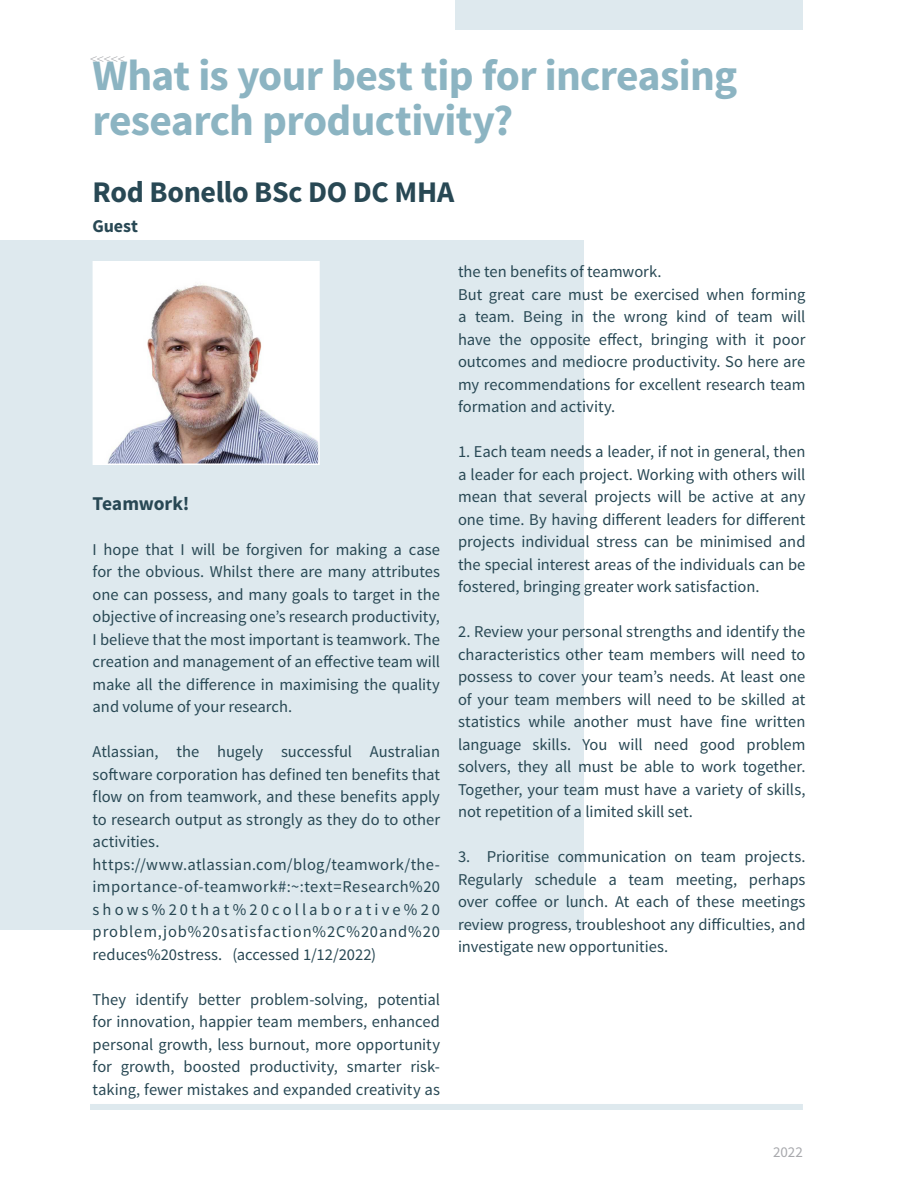
<style>
.page{position:relative;width:918px;height:1188px;background:#fff}
.page>*{position:absolute;margin:0;border:0;box-sizing:border-box;transform-origin:0 0}
.Headline_29_34_Left{font:700 43.5px/45px "Source Sans Pro";letter-spacing:-.015em;color:#8cb4c2}
.Headline_16_20_Left{font:700 30px "Source Sans Pro";letter-spacing:-.01em;color:#284854}
.Copy_Text_10_14_Left{font:700 19.5px "Source Sans Pro";letter-spacing:-.01em;color:#284854}
.Headline_16_20_Left-2{font:700 18px "Source Sans Pro";letter-spacing:-.005em;color:#284854}
.Copy_Text_10_14_Left-2{font:16.5px/22.5px "Source Sans Pro";color:#284854;text-align:justify}
.t1{font:300 15px "Source Sans Pro";color:#a8a9ad}
.t2{font:15px "Source Sans Pro";color:#a8a9ad}
</style>
<div class="page">
<div style="left:455px;top:0;width:348px;height:30px;background:#dee9ee"></div>
<div style="left:90px;top:1104px;width:713px;height:6px;background:#dee9ee"></div>
<div style="left:0;top:240px;width:584px;height:690px;background:#dee9ee"></div>
<img style="left:96px;top:264px;width:221px;height:198px">
<div style="left:93px;top:261px;width:227px;height:204px;border:2px solid #fff"></div>
<p class="t1" style="left:90px;top:50px;width:37px">&lt;&lt;&lt;&lt;&lt;</p>
<p class="Headline_29_34_Left" style="left:93px;top:55px;width:646px">What is your best tip for increasing research productivity?</p>
<p class="Headline_16_20_Left" style="left:93px;top:173px;width:363px">Rod Bonello BSc DO DC MHA</p>
<p class="Headline_16_20_Left-2" style="left:93px;top:215px;width:47px">Guest</p>
<p class="Copy_Text_10_14_Left" style="left:93px;top:491px;width:98px">Teamwork!</p>
<p class="Copy_Text_10_14_Left-2" style="left:93px;top:539px;width:349px">I hope that I will be forgiven for making a case for the obvious. Whilst there are many attributes one can possess, and many goals to target in the objective of increasing one’s research productivity, I believe that the most important is teamwork. The creation and management of an effective team will make all the difference in maximising the quality and volume of your research.</p>
<p class="Copy_Text_10_14_Left-2" style="left:93px;top:741px;width:349px">Atlassian, the hugely successful Australian software corporation has defined ten benefits that flow on from teamwork, and these benefits apply to research output as strongly as they do to other activities.</p>
<p class="Copy_Text_10_14_Left-2" style="left:93px;top:854px;width:349px">https://www.atlassian.com/blog/teamwork/the&shy;importance-of-teamwork#:~:text=Research%20 shows%20that%20collaborative%20 problem,job%20satisfaction%2C%20and%20 reduces%20stress. (accessed 1/12/2022)</p>
<p class="Copy_Text_10_14_Left-2" style="left:93px;top:989px;width:349px">They identify better problem-solving, potential for innovation, happier team members, enhanced personal growth, less burnout, more opportunity for growth, boosted productivity, smarter risk&shy;taking, fewer mistakes and expanded creativity as</p>
<p class="Copy_Text_10_14_Left-2" style="left:458px;top:261px;width:205px">the ten benefits of teamwork.</p>
<p class="Copy_Text_10_14_Left-2" style="left:458px;top:284px;width:349px">But great care must be exercised when forming a team. Being in the wrong kind of team will have the opposite effect, bringing with it poor outcomes and mediocre productivity. So here are my recommendations for excellent research team formation and activity.</p>
<p class="Copy_Text_10_14_Left-2" style="left:458px;top:441px;width:349px">1. Each team needs a leader, if not in general, then a leader for each project. Working with others will mean that several projects will be active at any one time. By having different leaders for different projects individual stress can be minimised and the special interest areas of the individuals can be fostered, bringing greater work satisfaction.</p>
<p class="Copy_Text_10_14_Left-2" style="left:458px;top:621px;width:349px">2. Review your personal strengths and identify the characteristics other team members will need to possess to cover your team’s needs. At least one of your team members will need to be skilled at statistics while another must have fine written language skills. You will need good problem solvers, they all must be able to work together.<br>Together, your team must have a variety of skills, not repetition of a limited skill set.</p>
<p class="Copy_Text_10_14_Left-2" style="left:458px;top:846px;width:349px">3. Prioritise communication on team projects.<br>Regularly schedule a team meeting, perhaps over coffee or lunch. At each of these meetings review progress, troubleshoot any difficulties, and investigate new opportunities.</p>
<p class="t2" style="left:773px;top:1142px;width:31px">2022</p>
</div>
